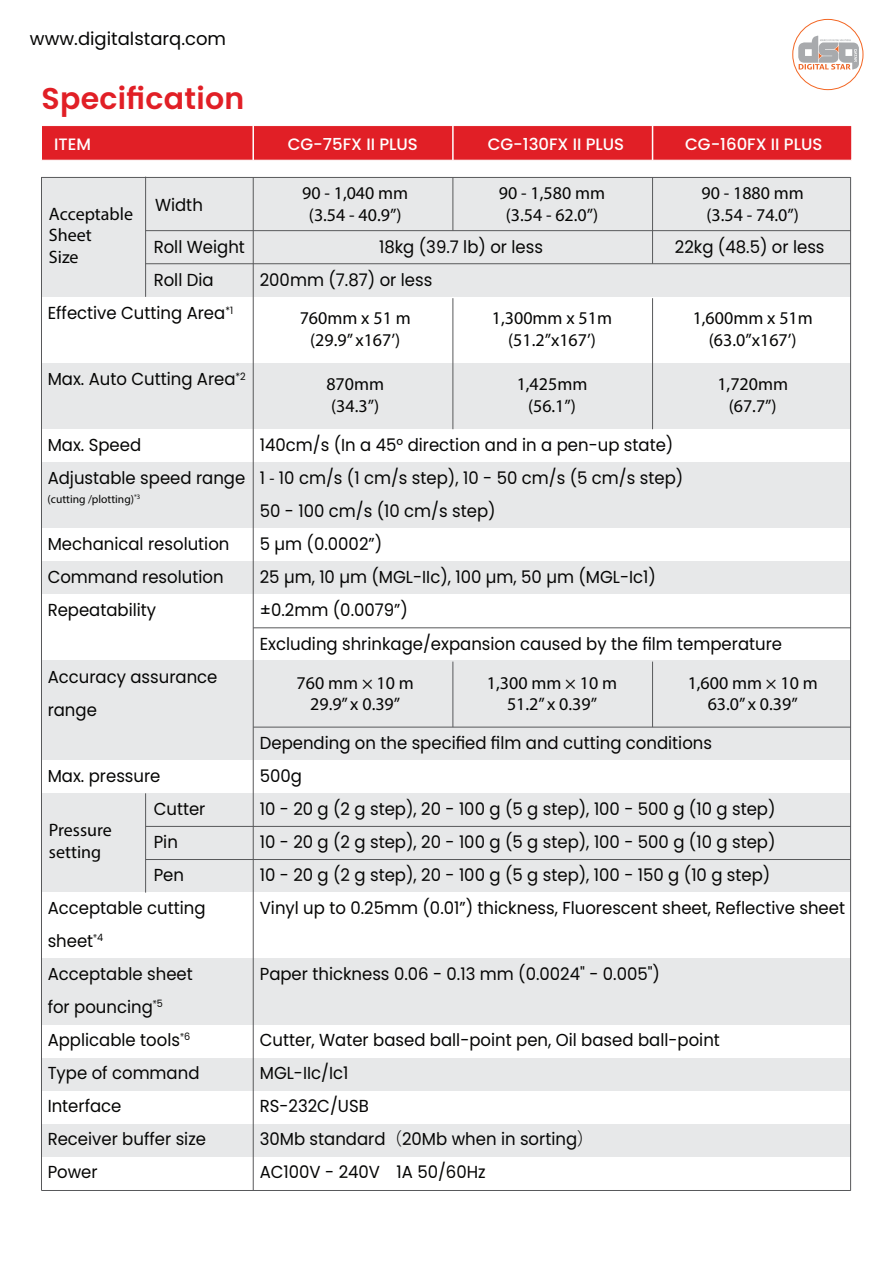
<style>
.page{position:relative;width:893px;height:1263px;background:#fff}
.page>*{position:absolute;margin:0;border:0;box-sizing:border-box;transform-origin:0 0}
.t1{font:600 30px "Poppins";letter-spacing:.01em;color:#e11f26}
.t2{font:18px/21.6px "Myriad Pro";color:#050504;text-align:center}
.t3{font:18px "Poppins";color:#050504}
.t4{font:17.4px/33px "Poppins";color:#050504;scale:.95 1}
.t5{font:500 16.5px "Poppins";color:#fff}
.t6{font:11.55px "Myriad Pro";color:#050504}
.s1{font-family:"Myriad Pro"}
.s2{font-family:"Koz Go Pr 6 N"}
</style>
<div class="page">
<svg style="left:798px;top:35px;width:61px;height:35px"></svg>
<div style="left:792px;top:19px;width:71px;height:71px;border:1px solid #f36623;border-radius:50%"></div>
<div style="left:41px;top:125px;width:811px;height:36px;background:#e11f26;border:1px solid #fff"></div>
<hr style="left:252px;top:126px;width:2px;height:34px;background:#fff">
<hr style="left:452px;top:126px;width:2px;height:34px;background:#fff">
<hr style="left:652px;top:126px;width:1px;height:34px;background:#fff">
<div style="left:41px;top:363px;width:810px;height:33px;background:#e7e8e9"></div>
<div style="left:41px;top:396px;width:810px;height:33px;background:#e7e8e9"></div>
<div style="left:41px;top:462px;width:810px;height:33px;background:#e7e8e9"></div>
<div style="left:41px;top:495px;width:810px;height:33px;background:#e7e8e9"></div>
<div style="left:41px;top:562px;width:810px;height:33px;background:#e7e8e9"></div>
<div style="left:41px;top:661px;width:810px;height:33px;background:#e7e8e9"></div>
<div style="left:41px;top:694px;width:810px;height:33px;background:#e7e8e9"></div>
<div style="left:41px;top:727px;width:810px;height:33px;background:#e7e8e9"></div>
<div style="left:41px;top:793px;width:810px;height:33px;background:#e7e8e9"></div>
<div style="left:41px;top:826px;width:810px;height:33px;background:#e7e8e9"></div>
<div style="left:41px;top:859px;width:810px;height:33px;background:#e7e8e9"></div>
<div style="left:41px;top:959px;width:810px;height:33px;background:#e7e8e9"></div>
<div style="left:41px;top:992px;width:810px;height:33px;background:#e7e8e9"></div>
<div style="left:41px;top:1058px;width:810px;height:33px;background:#e7e8e9"></div>
<div style="left:41px;top:1124px;width:810px;height:33px;background:#e7e8e9"></div>
<div style="left:41px;top:264px;width:810px;height:33px;background:#e7e8e9"></div>
<div style="left:41px;top:231px;width:810px;height:33px;background:#e7e8e9"></div>
<div style="left:41px;top:198px;width:810px;height:33px;background:#e7e8e9"></div>
<div style="left:41px;top:177px;width:810px;height:21px;background:#e7e8e9"></div>
<hr style="left:253px;top:177px;width:1px;height:1013px;background:#58595b">
<hr style="left:146px;top:263px;width:705px;height:1px;background:#58595b">
<hr style="left:253px;top:627px;width:598px;height:1px;background:#58595b">
<hr style="left:253px;top:727px;width:598px;height:1px;background:#58595b">
<hr style="left:146px;top:826px;width:705px;height:1px;background:#58595b">
<hr style="left:146px;top:859px;width:705px;height:1px;background:#58595b">
<hr style="left:41px;top:1190px;width:810px;height:1px;background:#58595b">
<hr style="left:41px;top:177px;width:809px;height:1px;background:#58595b">
<hr style="left:146px;top:230px;width:705px;height:1px;background:#58595b">
<hr style="left:452px;top:177px;width:1px;height:54px;background:#58595b">
<hr style="left:652px;top:177px;width:1px;height:87px;background:#58595b">
<hr style="left:145px;top:177px;width:1px;height:120px;background:#58595b">
<hr style="left:145px;top:793px;width:1px;height:99px;background:#58595b">
<hr style="left:452px;top:298px;width:1px;height:131px;background:#58595b">
<hr style="left:652px;top:298px;width:1px;height:131px;background:#58595b">
<hr style="left:652px;top:662px;width:1px;height:65px;background:#58595b">
<hr style="left:452px;top:662px;width:1px;height:65px;background:#58595b">
<hr style="left:41px;top:177px;width:1px;height:1013px;background:#58595b">
<hr style="left:850px;top:177px;width:1px;height:1013px;background:#58595b">
<p class="t3" style="left:30px;top:28px;width:198px">www.digitalstarq.com</p>
<h1 class="t1" style="left:41px;top:81px;width:204px">Specification</h1>
<p class="t5" style="left:54px;top:134px;width:38px">ITEM</p>
<p class="t5" style="left:288px;top:134px;width:132px">CG-75FX II PLUS</p>
<p class="t5" style="left:488px;top:134px;width:138px">CG-130FX II PLUS</p>
<p class="t5" style="left:685px;top:134px;width:139px">CG-160FX II PLUS</p>
<p class="t2" style="left:302px;top:182px;width:108px">90 - 1,040 mm (3.54 - 40.9”)</p>
<p class="t2" style="left:499px;top:182px;width:108px">90 - 1,580 mm (3.54 - 62.0”)</p>
<p class="t2" style="left:701px;top:182px;width:104px;text-align:left">90 - 1880 mm (3.54 - 74.0”)</p>
<p class="t4" style="left:155px;top:188px;width:52px">Width</p>
<p class="t2" style="left:49px;top:194px;width:86px;text-align:left">Acceptable<br>Sheet<br>Size</p>
<p class="t2" style="left:49px;top:203px;width:86px;text-align:left">Acceptable<br>Sheet<br>Size</p>
<p class="t4" style="left:154px;top:231px;width:98px">Roll Weight</p>
<p class="t4" style="left:379px;top:231px;width:174px">18kg (39.7 lb) or less</p>
<p class="t4" style="left:675px;top:231px;width:159px">22kg (48.5) or less</p>
<p class="t4" style="left:154px;top:264px;width:65px">Roll Dia</p>
<p class="t4" style="left:260px;top:264px;width:183px">200mm (7.87) or less</p>
<p class="t4" style="left:48px;top:297px;width:197px">Effective Cutting Area<sup>*1</sup></p>
<p class="t2" style="left:300px;top:307px;width:112px">760mm x 51 m (29.9” x167’)</p>
<p class="t2" style="left:326px;top:373px;width:59px;text-align:left">870mm (34.3”)</p>
<p class="t2" style="left:693px;top:307px;width:122px">1,600mm x 51m (63.0”x167’)</p>
<p class="t2" style="left:717px;top:373px;width:72px">1,720mm (67.7”)</p>
<p class="t2" style="left:492px;top:307px;width:122px">1,300mm x 51m (51.2”x167’)</p>
<p class="t2" style="left:517px;top:373px;width:72px">1,425mm (56.1”)</p>
<p class="t4" style="left:48px;top:363px;width:210px">Max. Auto Cutting Area<sup>*2</sup></p>
<p class="t4" style="left:48px;top:429px;width:100px">Max. Speed</p>
<p class="t4" style="left:260px;top:429px;width:437px">140cm/s (In a 45° direction and in a pen-up state)</p>
<p class="t4" style="left:48px;top:462px;width:671px">Adjustable speed range 1 <span class="s1">-</span> 10 cm/s (1 cm/s step), 10 - 50 cm/s (5 cm/s step)</p>
<p class="t4" style="left:260px;top:495px;width:250px">50 - 100 cm/s (10 cm/s step)</p>
<p class="t4" style="left:48px;top:528px;width:193px">Mechanical resolution</p>
<p class="t4" style="left:260px;top:528px;width:130px">5 µm (0.0002”)</p>
<p class="t4" style="left:48px;top:561px;width:187px">Command resolution</p>
<p class="t4" style="left:260px;top:561px;width:419px">25 µm, 10 µm (MGL-IIc), 100 µm, 50 µm (MGL-Ic1)</p>
<p class="t4" style="left:48px;top:594px;width:116px">Repeatability</p>
<p class="t4" style="left:260px;top:594px;width:551px">±0.2mm (0.0079”)<br>Excluding shrinkage/expansion caused by the film temperature</p>
<p class="t4" style="left:48px;top:660px;width:180px">Accuracy assurance range</p>
<p class="t4" style="left:260px;top:726px;width:478px">Depending on the specified film and cutting conditions</p>
<p class="t4" style="left:48px;top:759px;width:120px">Max. pressure</p>
<p class="t4" style="left:260px;top:759px;width:46px">500g</p>
<p class="t4" style="left:154px;top:792px;width:56px">Cutter</p>
<p class="t4" style="left:260px;top:792px;width:544px">10 - 20 g (2 g step), 20 - 100 g (5 g step), 100 - 500 g (10 g step)</p>
<p class="t4" style="left:154px;top:825px;width:27px">Pin</p>
<p class="t4" style="left:260px;top:825px;width:544px">10 - 20 g (2 g step), 20 - 100 g (5 g step), 100 - 500 g (10 g step)</p>
<p class="t4" style="left:154px;top:858px;width:33px">Pen</p>
<p class="t4" style="left:260px;top:858px;width:539px">10 - 20 g (2 g step), 20 - 100 g (5 g step), 100 - 150 g (10 g step)</p>
<p class="t4" style="left:48px;top:891px;width:168px">Acceptable cutting</p>
<p class="t4" style="left:260px;top:891px;width:618px">Vinyl up to 0.25mm (0.01”) thickness, Fluorescent sheet, Reflective sheet</p>
<p class="t4" style="left:48px;top:924px;width:154px">sheet<sup>*</sup><sup>4<br></sup>Acceptable sheet</p>
<p class="t6" style="left:48px;top:492px;width:94px">(cutting /plotting)<sup>*3</sup></p>
<p class="t2" style="left:297px;top:671px;width:119px">760 mm × 10 m<br>29.9” x 0.39”</p>
<p class="t2" style="left:487px;top:672px;width:132px">1,300 mm × 10 m<br>51.2” x 0.39”</p>
<p class="t2" style="left:688px;top:672px;width:132px">1,600 mm × 10 m<br>63.0” x 0.39”</p>
<p class="t2" style="left:49px;top:819px;width:64px;text-align:left">Pressure setting</p>
<p class="t4" style="left:260px;top:957px;width:423px">Paper thickness 0.06 - 0.13 mm (0.0024" - 0.005")</p>
<p class="t4" style="left:48px;top:990px;width:151px">for pouncing<sup>*</sup><sup>5<br></sup>Applicable tools<sup>*</sup><sup>6</sup></p>
<p class="t4" style="left:260px;top:1023px;width:486px">Cutter, Water based ball-point pen, Oil based ball-point</p>
<p class="t4" style="left:48px;top:1056px;width:161px">Type of command</p>
<p class="t4" style="left:260px;top:1056px;width:95px">MGL-IIc/Ic1</p>
<p class="t4" style="left:48px;top:1089px;width:79px">Interface</p>
<p class="t4" style="left:260px;top:1089px;width:116px">RS-232C/USB</p>
<p class="t4" style="left:48px;top:1122px;width:168px">Receiver buffer size</p>
<p class="t4" style="left:260px;top:1122px;width:353px">30Mb standard<span class="s2">（</span>20Mb when in sorting<span class="s2">）</span></p>
<p class="t4" style="left:48px;top:1155px;width:54px">Power</p>
<p class="t4" style="left:260px;top:1155px;width:239px">AC100V - 240V 1A 50/60Hz</p>
</div>
